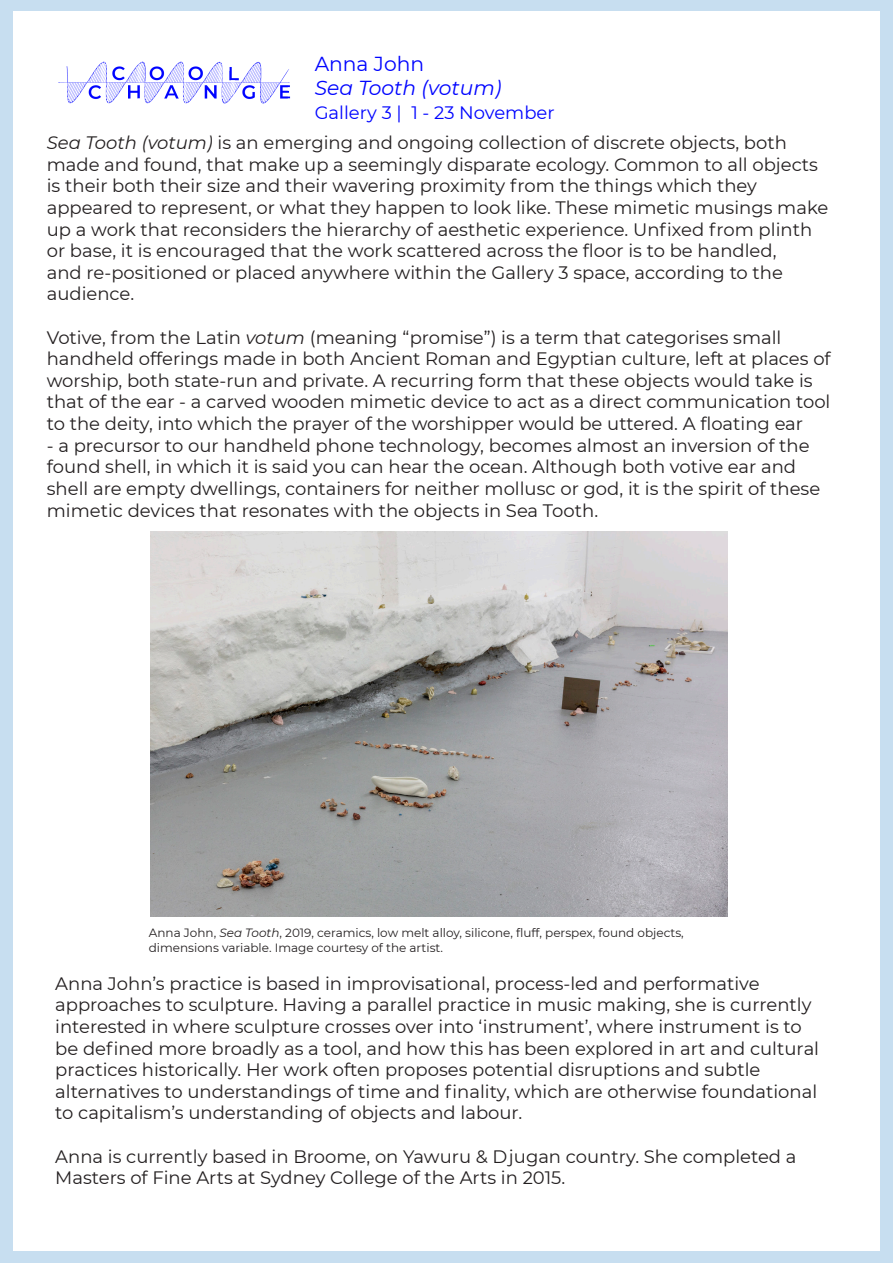
<style>
.page{position:relative;width:893px;height:1263px;background:#c7def0}
.page>*{position:absolute;margin:0;border:0;box-sizing:border-box;transform-origin:0 0}
.t1{font:italic 20.25px "Montserrat";color:#0104ff}
.t2{font:20.25px "Montserrat";color:#0104ff}
.t3{font:18px/21.6px "Montserrat";color:#231f20}
.t4{font:18px "Montserrat";color:#0104ff}
.t5{font:12px "Montserrat";color:#231f20}
.s1{font-style:italic}
</style>
<div class="page">
<div style="left:13px;top:12px;width:867px;height:1239px;background:#fff"></div>
<img style="left:48px;top:11px;width:254px;height:93px">
<img style="left:151px;top:531px;width:576px;height:385px">
<p class="t2" style="left:315px;top:50px;width:111px">Anna John</p>
<p class="t1" style="left:315px;top:74px;width:188px">Sea Tooth (votum)</p>
<p class="t4" style="left:315px;top:101px;width:241px">Gallery 3 | 1 - 23 November</p>
<p class="t3" style="left:47px;top:131px;width:783px"><span class="s1">Sea Tooth (votum)</span> is an emerging and ongoing collection of discrete objects, both made and found, that make up a seemingly disparate ecology. Common to all objects is their both their size and their wavering proximity from the things which they appeared to represent, or what they happen to look like. These mimetic musings make up a work that reconsiders the hierarchy of aesthetic experience. Unfixed from plinth or base, it is encouraged that the work scattered across the floor is to be handled,<br>and re-positioned or placed anywhere within the Gallery 3 space, according to the audience.</p>
<p class="t3" style="left:47px;top:326px;width:785px">Votive, from the Latin <span class="s1">votum</span> (meaning “promise”) is a term that categorises small handheld offerings made in both Ancient Roman and Egyptian culture, left at places of worship, both state-run and private. A recurring form that these objects would take is that of the ear - a carved wooden mimetic device to act as a direct communication tool to the deity, into which the prayer of the worshipper would be uttered. A floating ear</p>
<p class="t3" style="left:47px;top:434px;width:775px">- a precursor to our handheld phone technology, becomes almost an inversion of the found shell, in which it is said you can hear the ocean. Although both votive ear and shell are empty dwellings, containers for neither mollusc or god, it is the spirit of these mimetic devices that resonates with the objects in Sea Tooth.</p>
<p class="t5" style="left:149px;top:925px;width:536px">Anna John, <span class="s1">Sea Tooth</span>, 2019, ceramics, low melt alloy, silicone, fluff, perspex, found objects,</p>
<p class="t5" style="left:149px;top:939px;width:296px">dimensions variable. Image courtesy of the artist.</p>
<p class="t3" style="left:55px;top:972px;width:765px">Anna John’s practice is based in improvisational, process-led and performative approaches to sculpture. Having a parallel practice in music making, she is currently interested in where sculpture crosses over into ‘instrument’, where instrument is to be defined more broadly as a tool, and how this has been explored in art and cultural practices historically. Her work often proposes potential disruptions and subtle alternatives to understandings of time and finality, which are otherwise foundational to capitalism’s understanding of objects and labour.</p>
<p class="t3" style="left:55px;top:1145px;width:743px">Anna is currently based in Broome, on Yawuru &amp; Djugan country. She completed a<br>Masters of Fine Arts at Sydney College of the Arts in 2015.</p>
</div>
